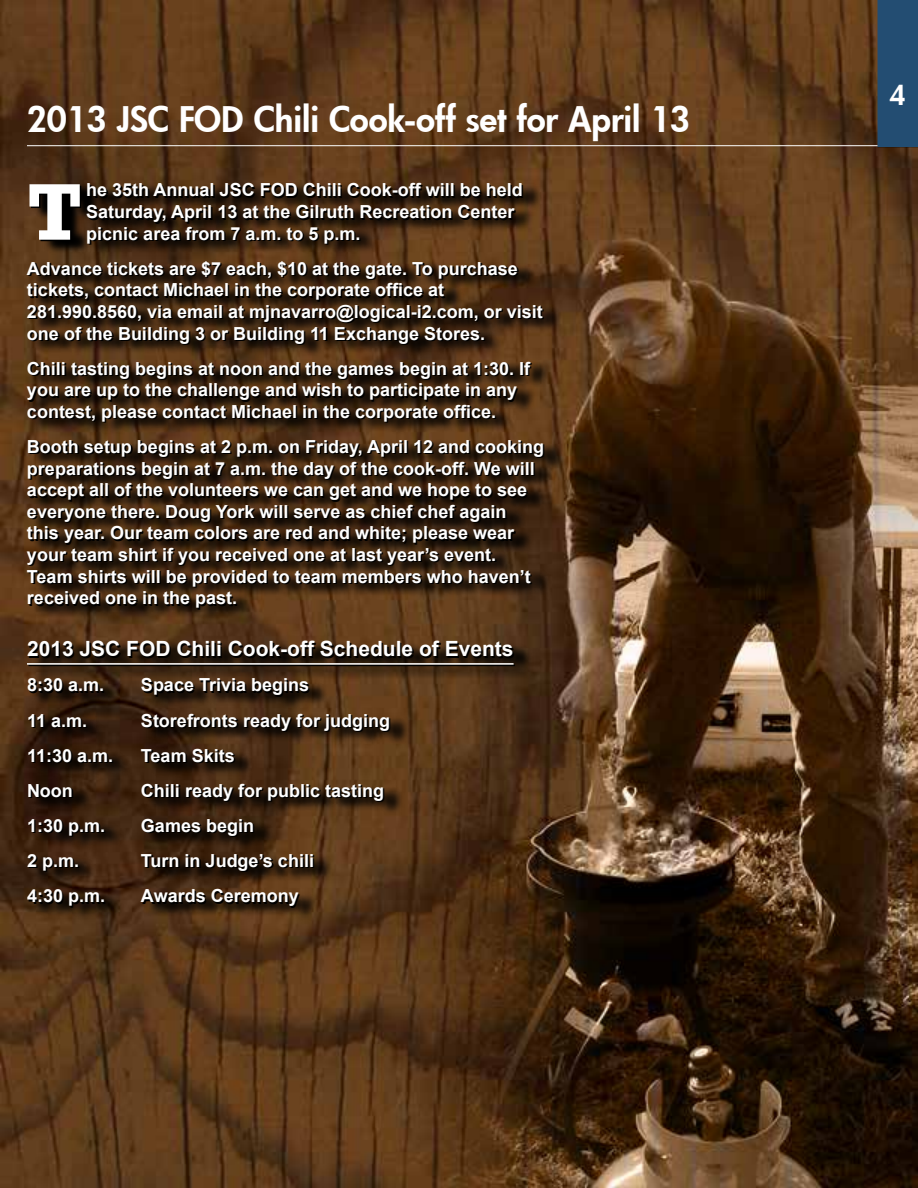
<style>
.page{position:relative;width:918px;height:1188px;background:#fff}
.page>*{position:absolute;margin:0;border:0;box-sizing:border-box;transform-origin:0 0}
.t1{font:700 81.6px "Rockwell";color:#fff}
.t2{font:800 34.5px "Futura";color:#fff}
.t3{font:800 27px "Futura";color:#fff}
.t4{font:700 21px "Arial";color:#fff}
.t5{font:700 18px/21.6px "Arial";color:#fff}
</style>
<div class="page">
<img style="left:0;top:0;width:918px;height:1188px">
<hr style="left:28px;top:665px;width:487px;height:1px;background:#000">
<hr style="left:27px;top:145px;width:851px;height:1px;background:#fff">
<svg style="left:32px;top:182px;width:530px;height:737px;background:#422812"></svg>
<hr style="left:27px;top:663px;width:487px;height:2px;background:#fff">
<h2 class="t2" style="left:27px;top:96px;width:665px">2013 JSC FOD Chili Cook-off set for April 13</h2>
<h1 class="t1" style="left:27px;top:163px;width:57px">T</h1>
<p class="t5" style="left:86px;top:180px;width:438px">he 35th Annual JSC FOD Chili Cook-off will be held<br>Saturday, April 13 at the Gilruth Recreation Center picnic area from 7 a.m. to 5 p.m.</p>
<p class="t5" style="left:27px;top:258px;width:517px">Advance tickets are $7 each, $10 at the gate. To purchase tickets, contact Michael in the corporate office at 281.990.8560, via email at mjnavarro@logical-i2.com, or visit one of the Building 3 or Building 11 Exchange Stores.</p>
<p class="t5" style="left:27px;top:358px;width:505px">Chili tasting begins at noon and the games begin at 1:30. If you are up to the challenge and wish to participate in any contest, please contact Michael in the corporate office.</p>
<p class="t5" style="left:27px;top:436px;width:519px">Booth setup begins at 2 p.m. on Friday, April 12 and cooking preparations begin at 7 a.m. the day of the cook-off. We will accept all of the volunteers we can get and we hope to see everyone there. Doug York will serve as chief chef again<br>this year. Our team colors are red and white; please wear your team shirt if you received one at last year’s event.<br>Team shirts will be provided to team members who haven’t received one in the past.</p>
<p class="t4" style="left:27px;top:635px;width:488px">2013 JSC FOD Chili Cook-off Schedule of Events</p>
<p class="t5" style="left:27px;top:675px;width:79px">8:30 a.m.</p>
<p class="t5" style="left:141px;top:675px;width:170px">Space Trivia begins</p>
<p class="t5" style="left:27px;top:710px;width:62px">11 a.m.</p>
<p class="t5" style="left:141px;top:710px;width:251px">Storefronts ready for judging</p>
<p class="t5" style="left:27px;top:745px;width:88px">11:30 a.m.</p>
<p class="t5" style="left:141px;top:745px;width:95px">Team Skits</p>
<p class="t5" style="left:27px;top:780px;width:47px">Noon</p>
<p class="t5" style="left:141px;top:780px;width:245px">Chili ready for public tasting</p>
<p class="t5" style="left:27px;top:815px;width:80px">1:30 p.m.</p>
<p class="t5" style="left:141px;top:815px;width:115px">Games begin</p>
<p class="t5" style="left:27px;top:850px;width:54px">2 p.m.</p>
<p class="t5" style="left:141px;top:850px;width:175px">Turn in Judge’s chili</p>
<p class="t5" style="left:27px;top:886px;width:80px">4:30 p.m.</p>
<p class="t5" style="left:141px;top:886px;width:159px">Awards Ceremony</p>
<h3 class="t3" style="left:890px;top:77px;width:17px">4</h3>
</div>
